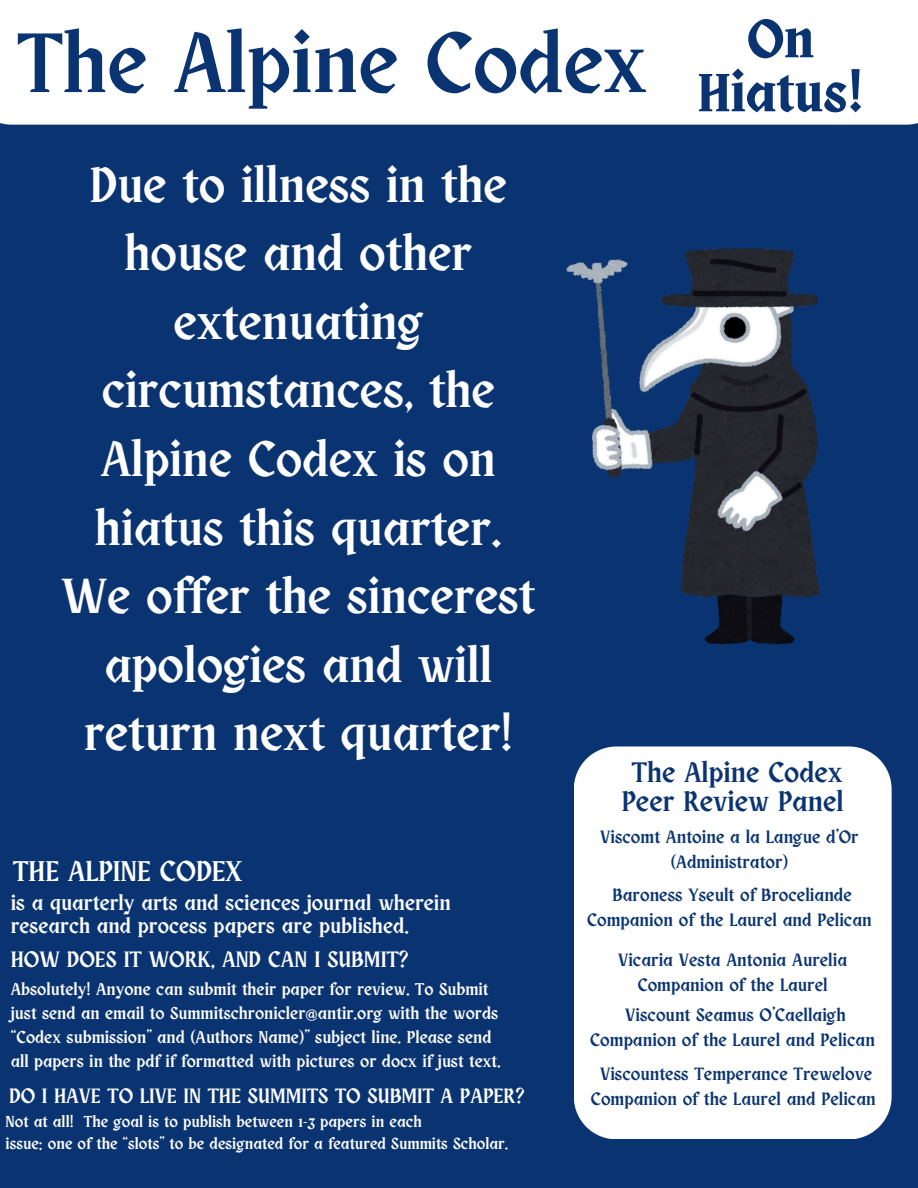
<style>
.page{position:relative;width:918px;height:1188px;background:#0a3471}
.page>*{position:absolute;margin:0;border:0;box-sizing:border-box;transform-origin:0 0}
.t1{font:85.2px "Obra Letra";color:#0a3471}
.t2{font:700 54px/54px "Obra Letra";color:#0a3471;text-align:center}
.t3{font:49.95px/68.6px "Obra Letra";color:#fff;text-align:center}
.t4{font:28.8px "Obra Letra";color:#fff}
.t5{font:28.5px/29.2px "Obra Letra";color:#0a3471;text-align:center}
.t6{font:22.5px "Obra Letra";color:#fff}
.t7{font:21.3px/22.5px "Obra Letra";color:#fff}
.t8{font:21px "Obra Letra";color:#fff}
.t9{font:18px/24.8px "Obra Letra";color:#0a3471;text-align:center}
.t10{font:17.25px/23.7px "Obra Letra";color:#fff}
.t11{font:16.05px "Obra Letra";color:#fff}
</style>
<div class="page">
<div style="left:574px;top:746px;width:318px;height:393px;background:#fff"></div>
<div style="left:0;top:0;width:918px;height:125px;background:#fff"></div>
<img style="left:566px;top:248px;width:254px;height:397px">
<p class="t1" style="left:17px;top:26px;width:631px">The Alpine Codex</p>
<p class="t2" style="left:698px;top:15px;width:167px">On<br>Hiatus!</p>
<p class="t3" style="left:62px;top:154px;width:475px">Due to illness in the house and other extenuating circumstances, the<br>Alpine Codex is on hiatus this quarter.<br>We offer the sincerest apologies and will return next quarter!</p>
<p class="t4" style="left:13px;top:858px;width:231px">THE ALPINE CODEX</p>
<p class="t7" style="left:11px;top:893px;width:442px">is a quarterly arts and sciences journal wherein research and process papers are published.</p>
<p class="t6" style="left:11px;top:949px;width:399px">HOW DOES IT WORK, AND CAN I SUBMIT?</p>
<h6 class="t10" style="left:11px;top:979px;width:492px">Absolutely! Anyone can submit their paper for review. To Submit just send an email to Summitschronicler@antir.org with the words “Codex submission” and (Authors Name)” subject line. Please send all papers in the pdf if formatted with pictures or docx if just text.</h6>
<p class="t8" style="left:9px;top:1087px;width:517px">DO I HAVE TO LIVE IN THE SUMMITS TO SUBMIT A PAPER?</p>
<p class="t11" style="left:6px;top:1115px;width:418px">Not at all! The goal is to publish between 1-3 papers in each</p>
<p class="t11" style="left:6px;top:1137px;width:504px">issue: one of the “slots” to be designated for a featured Summits Scholar.</p>
<h2 class="t5" style="left:622px;top:759px;width:223px">The Alpine Codex<br>Peer Review Panel</h2>
<h5 class="t9" style="left:600px;top:826px;width:260px">Viscomt Antoine a la Langue d’Or</h5>
<p class="t9" style="left:671px;top:851px;width:119px">(Administrator)</p>
<p class="t9" style="left:587px;top:884px;width:286px">Baroness Yseult of Broceliande<br>Companion of the Laurel and Pelican</p>
<p class="t9" style="left:618px;top:948px;width:231px">Vicaria Vesta Antonia Aurelia<br>Companion of the Laurel</p>
<h6 class="t9" style="left:590px;top:1004px;width:286px">Viscount Seamus O’Caellaigh<br>Companion of the Laurel and Pelican</h6>
<h3 class="t9" style="left:591px;top:1062px;width:286px">Viscountess Temperance Trewelove<br>Companion of the Laurel and Pelican</h3>
</div>
